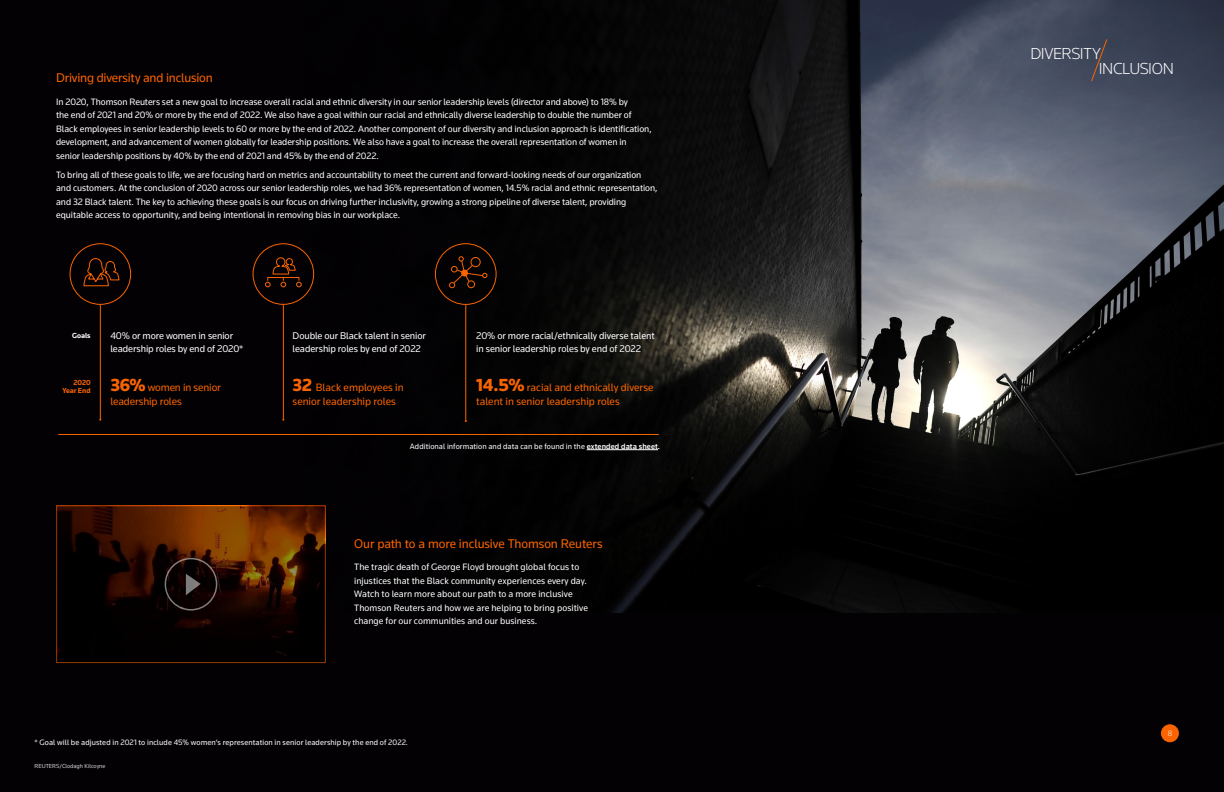
<style>
.page{position:relative;width:1224px;height:792px;background:#030104}
.page>*{position:absolute;margin:0;border:0;box-sizing:border-box;transform-origin:0 0}
.t1{font:300 16.4px/14.8px "Knowledge 2017";letter-spacing:-.025em;color:#fff}
.t2{font:13px "Knowledge 2017";letter-spacing:-.01em;color:#fa6400}
.t3{font:11px/14px "Knowledge 2017";letter-spacing:-.005em;color:#fa6400}
.t4{font:10px/12.5px "Knowledge 2017";letter-spacing:-.01em;color:#fff}
.t5{font:9.5px/13.5px "Knowledge 2017";letter-spacing:-.005em;color:#fff}
.t6{font:8px "Knowledge 2017";letter-spacing:.01em;color:#fff}
.t7{font:300 8px "Knowledge 2017";color:#fff}
.t8{font:700 7.5px/8px "Knowledge 2017";letter-spacing:-.01em;color:#fa6400;text-align:right}
.t9{font:700 7.5px "Knowledge 2017";letter-spacing:-.01em;color:#fff}
.t10{font:6px "Knowledge 2017";color:#d0d0d0}
.s1{font-weight:900;font-size:18px}
.s2{font-weight:500}
</style>
<div class="page">
<img style="left:305px;top:0;width:919px;height:613px">
<svg style="left:1091px;top:38px;width:17px;height:44px"></svg>
<hr style="left:100px;top:305px;width:1px;height:115px;background:#fa6400">
<hr style="left:283px;top:304px;width:1px;height:116px;background:#fa6400">
<hr style="left:466px;top:305px;width:1px;height:116px;background:#fa6400">
<div style="left:70px;top:243px;width:61px;height:62px;border:1px solid #fa6400;border-radius:50%"></div>
<div style="left:253px;top:243px;width:61px;height:62px;border:1px solid #fa6400;border-radius:50%"></div>
<div style="left:435px;top:243px;width:61px;height:62px;border:1px solid #fa6400;border-radius:50%"></div>
<svg style="left:449px;top:256px;width:38px;height:32px"></svg>
<svg style="left:265px;top:257px;width:37px;height:30px"></svg>
<svg style="left:83px;top:258px;width:36px;height:28px"></svg>
<hr style="left:58px;top:434px;width:601px;height:1px;background:#fa6400">
<hr style="left:587px;top:449px;width:71px;height:1px;background:#fff">
<svg style="left:58px;top:508px;width:266px;height:148px"></svg>
<div style="left:165px;top:558px;width:52px;height:53px;border:2px solid #fff;border-radius:50%"></div>
<svg style="left:186px;top:574px;width:15px;height:21px"></svg>
<div style="left:1161px;top:724px;width:18px;height:18px;background:#fa6400;border-radius:50%"></div>
<h2 class="t2" style="left:56px;top:70px;width:158px">Driving diversity and inclusion</h2>
<p class="t5" style="left:56px;top:95px;width:597px">In 2020, Thomson Reuters set a new goal to increase overall racial and ethnic diversity in our senior leadership levels (director and above) to 18% by<br>the end of 2021 and 20% or more by the end of 2022. We also have a goal within our racial and ethnically diverse leadership to double the number of Black employees in senior leadership levels to 60 or more by the end of 2022. Another component of our diversity and inclusion approach is identification, development, and advancement of women globally for leadership positions. We also have a goal to increase the overall representation of women in senior leadership positions by 40% by the end of 2021 and 45% by the end of 2022.</p>
<p class="t5" style="left:56px;top:168px;width:603px">To bring all of these goals to life, we are focusing hard on metrics and accountability to meet the current and forward-looking needs of our organization and customers. At the conclusion of 2020 across our senior leadership roles, we had 36% representation of women, 14.5% racial and ethnic representation, and 32 Black talent. The key to achieving these goals is our focus on driving further inclusivity, growing a strong pipeline of diverse talent, providing equitable access to opportunity, and being intentional in removing bias in our workplace.</p>
<p class="t9" style="left:72px;top:330px;width:20px">Goals</p>
<p class="t8" style="left:63px;top:378px;width:30px">2020<br>Year End</p>
<p class="t4" style="left:110px;top:330px;width:135px">40% or more women in senior leadership roles by end of 2020*</p>
<p class="t3" style="left:110px;top:380px;width:112px"><span class="s1">36%</span> women in senior leadership roles</p>
<p class="t4" style="left:476px;top:330px;width:180px">20% or more racial/ethnically diverse talent in senior leadership roles by end of 2022</p>
<p class="t3" style="left:476px;top:380px;width:179px"><span class="s1">14.5%</span> racial and ethnically diverse talent in senior leadership roles</p>
<p class="t6" style="left:410px;top:442px;width:252px">Additional information and data can be found in the <span class="s2">extended data sheet.</span></p>
<p class="t4" style="left:293px;top:330px;width:135px">Double our Black talent in senior leadership roles by end of 2022</p>
<p class="t3" style="left:293px;top:380px;width:112px"><span class="s1">32</span> Black employees in senior leadership roles</p>
<h2 class="t2" style="left:354px;top:535px;width:250px">Our path to a more inclusive Thomson Reuters</h2>
<p class="t5" style="left:354px;top:560px;width:235px">The tragic death of George Floyd brought global focus to injustices that the Black community experiences every day.<br>Watch to learn more about our path to a more inclusive Thomson Reuters and how we are helping to bring positive change for our communities and our business.</p>
<p class="t6" style="left:35px;top:738px;width:375px">* Goal will be adjusted in 2021 to include 45% women’s representation in senior leadership by the end of 2022.</p>
<p class="t10" style="left:35px;top:762px;width:72px">REUTERS/Clodagh Kilcoyne</p>
<h1 class="t1" style="left:1099px;top:46px;width:76px;text-indent:-68px">DIVERSITY<br>INCLUSION</h1>
<p class="t7" style="left:1168px;top:728px;width:6px">8</p>
</div>
